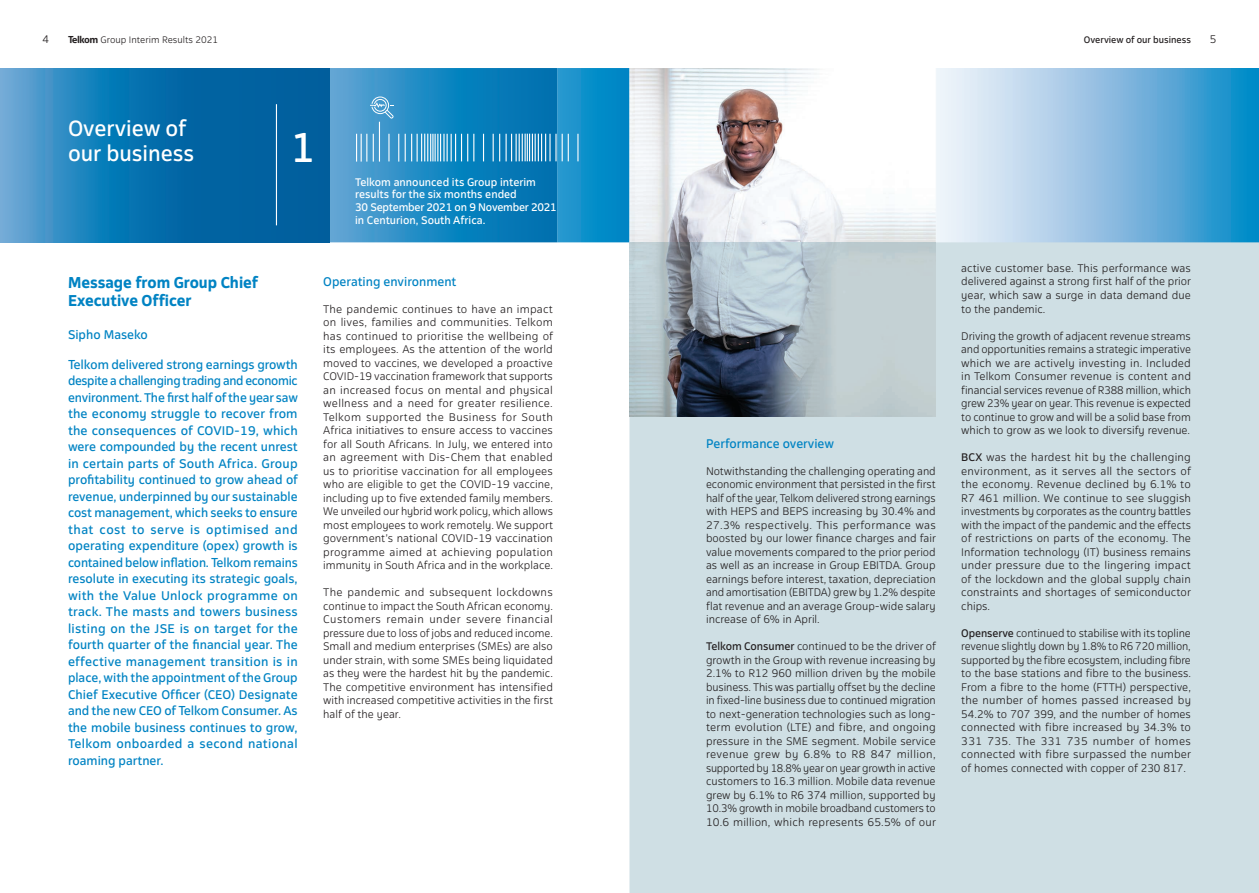
<style>
.page{position:relative;width:1259px;height:893px;background:#fff}
.page>*{position:absolute;margin:0;border:0;box-sizing:border-box;transform-origin:0 0}
.t1{font:39.75px "Telkom 123";color:#fff}
.t2{font:21px/25.2px "Telkom 123";color:#fff}
.t3{font:700 15px/18px "Telkom 123";color:#0083c3}
.t4{font:12px/16.5px "Telkom 123";color:#0083c3;text-align:justify}
.t5{font:300 10.5px/13.5px "Telkom 123";color:#231f20;text-align:justify}
.t6{font:10.5px/12.6px "Telkom 123";color:#fff}
.t7{font:300 9px "Telkom 123";color:#231f20}
.t8{font:9px "Telkom 123";color:#231f20}
.s1{font-weight:400}
</style>
<div class="page">
<svg style="left:557px;top:68px;width:72px;height:174px;background:#0e8ec9"></svg>
<svg style="left:935px;top:68px;width:324px;height:174px;background:#8ac0e2"></svg>
<img style="left:0;top:68px;width:557px;height:174px">
<svg style="left:356px;top:134px;width:11px;height:28px"></svg>
<svg style="left:373px;top:134px;width:1px;height:28px"></svg>
<hr style="left:379px;top:122px;width:1px;height:40px;background:#fff">
<svg style="left:388px;top:134px;width:1px;height:27px"></svg>
<svg style="left:398px;top:134px;width:1px;height:28px"></svg>
<svg style="left:405px;top:134px;width:7px;height:28px"></svg>
<hr style="left:416px;top:134px;width:2px;height:28px;background:#fff">
<svg style="left:421px;top:134px;width:23px;height:27px"></svg>
<hr style="left:446px;top:134px;width:2px;height:27px;background:#fff">
<hr style="left:450px;top:134px;width:2px;height:27px;background:#fff">
<svg style="left:455px;top:134px;width:19px;height:27px"></svg>
<svg style="left:483px;top:134px;width:1px;height:27px"></svg>
<hr style="left:492px;top:134px;width:2px;height:27px;background:#fff">
<svg style="left:499px;top:134px;width:1px;height:27px"></svg>
<hr style="left:505px;top:134px;width:2px;height:27px;background:#fff">
<svg style="left:511px;top:134px;width:1px;height:27px"></svg>
<hr style="left:515px;top:134px;width:2px;height:27px;background:#fff">
<hr style="left:518px;top:134px;width:2px;height:27px;background:#fff">
<hr style="left:561px;top:134px;width:2px;height:27px;background:#fff">
<svg style="left:568px;top:134px;width:1px;height:27px"></svg>
<svg style="left:577px;top:134px;width:1px;height:27px"></svg>
<svg style="left:522px;top:134px;width:34px;height:27px"></svg>
<img style="left:629px;top:68px;width:306px;height:174px">
<svg style="left:370px;top:97px;width:24px;height:22px"></svg>
<div style="left:629px;top:242px;width:630px;height:651px;background:#cfdfe4"></div>
<img style="left:629px;top:242px;width:306px;height:175px">
<div style="left:223px;top:68px;width:107px;height:174px;background:#01619f"></div>
<hr style="left:276px;top:104px;width:1px;height:121px;background:#fff">
<p class="t5" style="left:43px;top:32px;width:8px">4</p>
<p class="t7" style="left:101px;top:33px;width:119px">Group Interim Results 2021</p>
<p class="t8" style="left:1084px;top:33px;width:108px">Overview of our business</p>
<p class="t5" style="left:1209px;top:32px;width:8px">5</p>
<h2 class="t2" style="left:68px;top:115px;width:128px">Overview of our business</h2>
<h1 class="t1" style="left:290px;top:121px;width:27px">1</h1>
<p class="t6" style="left:355px;top:175px;width:203px">Telkom announced its Group interim results for the six months ended<br>30 September 2021 on 9 November 2021 in Centurion, South Africa.</p>
<h3 class="t3" style="left:68px;top:273px;width:191px">Message from Group Chief<br>Executive Officer</h3>
<p class="t4" style="left:68px;top:326px;width:81px">Sipho Maseko</p>
<p class="t4" style="left:68px;top:356px;width:231px;text-indent:44px">delivered strong earnings growth despite a challenging trading and economic environment. The first half of the year saw the economy struggle to recover from the consequences of COVID-19, which were compounded by the recent unrest in certain parts of South Africa. Group profitability continued to grow ahead of revenue, underpinned by our sustainable cost management, which seeks to ensure that cost to serve is optimised and operating expenditure (opex) growth is contained below inflation.</p>
<p class="t4" style="left:68px;top:554px;width:231px;text-indent:185px">remains resolute in executing its strategic goals, with the Value Unlock programme on track. The masts and towers business listing on the JSE is on target for the fourth quarter of the financial year. The effective management transition is in place, with the appointment of the Group Chief Executive Officer (CEO) Designate and the new CEO of</p>
<p class="t4" style="left:68px;top:702px;width:231px;text-indent:153px">Consumer. As the mobile business continues to grow, Telkom onboarded a second national roaming partner.</p>
<p class="t4" style="left:323px;top:273px;width:135px">Operating environment</p>
<p class="t5" style="left:323px;top:302px;width:231px">The pandemic continues to have an impact on lives, families and communities. Telkom has continued to prioritise the wellbeing of its employees. As the attention of the world moved to vaccines, we developed a proactive COVID-19 vaccination framework that supports an increased focus on mental and physical wellness and a need for greater resilience.<br>Telkom supported the Business for South Africa initiatives to ensure access to vaccines for all South Africans. In July, we entered into an agreement with Dis-Chem that enabled us to prioritise vaccination for all employees who are eligible to get the COVID-19 vaccine, including up to five extended family members.<br>We unveiled our hybrid work policy, which allows most employees to work remotely. We support government’s national COVID-19 vaccination programme aimed at achieving population immunity in South Africa and in the workplace.</p>
<p class="t5" style="left:323px;top:585px;width:231px">The pandemic and subsequent lockdowns continue to impact the South African economy.<br>Customers remain under severe financial pressure due to loss of jobs and reduced income.<br>Small and medium enterprises (SMEs) are also under strain, with some SMEs being liquidated as they were the hardest hit by the pandemic.<br>The competitive environment has intensified with increased competitive activities in the first half of the year.</p>
<p class="t4" style="left:706px;top:434px;width:130px">Performance overview</p>
<p class="t5" style="left:706px;top:464px;width:231px">Notwithstanding the challenging operating and economic environment that persisted in the first half of the year, Telkom delivered strong earnings with HEPS and BEPS increasing by 30.4% and 27.3% respectively. This performance was boosted by our lower finance charges and fair value movements compared to the prior period as well as an increase in Group EBITDA. Group earnings before interest, taxation, depreciation and amortisation (EBITDA) grew by 1.2% despite flat revenue and an average Group-wide salary increase of 6% in April.</p>
<p class="t5" style="left:706px;top:639px;width:231px"><span class="s1">Telkom Consumer</span> continued to be the driver of growth in the Group with revenue increasing by 2.1% to R12 960 million driven by the mobile business. This was partially offset by the decline in fixed-line business due to continued migration to next-generation technologies such as long&shy;term evolution (LTE) and fibre, and ongoing pressure in the SME segment. Mobile service revenue grew by 6.8% to R8 847 million, supported by 18.8% year on year growth in active customers to 16.3 million. Mobile data revenue grew by 6.1% to R6 374 million, supported by 10.3% growth in mobile broadband customers to 10.6 million, which represents 65.5% of our</p>
<p class="t5" style="left:961px;top:261px;width:231px">active customer base. This performance was delivered against a strong first half of the prior year, which saw a surge in data demand due to the pandemic.</p>
<p class="t5" style="left:961px;top:329px;width:231px">Driving the growth of adjacent revenue streams and opportunities remains a strategic imperative which we are actively investing in. Included in Telkom Consumer revenue is content and financial services revenue of R388 million, which grew 23% year on year. This revenue is expected to continue to grow and will be a solid base from which to grow as we look to diversify revenue.</p>
<p class="t5" style="left:961px;top:450px;width:231px"><span class="s1">BCX</span> was the hardest hit by the challenging environment, as it serves all the sectors of the economy. Revenue declined by 6.1% to R7 461 million. We continue to see sluggish investments by corporates as the country battles with the impact of the pandemic and the effects of restrictions on parts of the economy. The Information technology (IT) business remains under pressure due to the lingering impact of the lockdown and the global supply chain constraints and shortages of semiconductor chips.</p>
<p class="t5" style="left:961px;top:626px;width:231px"><span class="s1">Openserve</span> continued to stabilise with its topline revenue slightly down by 1.8% to R6 720 million, supported by the fibre ecosystem, including fibre to the base stations and fibre to the business.<br>From a fibre to the home (FTTH) perspective, the number of homes passed increased by 54.2% to 707 399, and the number of homes connected with fibre increased by 34.3% to 331 735. The 331 735 number of homes connected with fibre surpassed the number of homes connected with copper of 230 817.</p>
</div>
